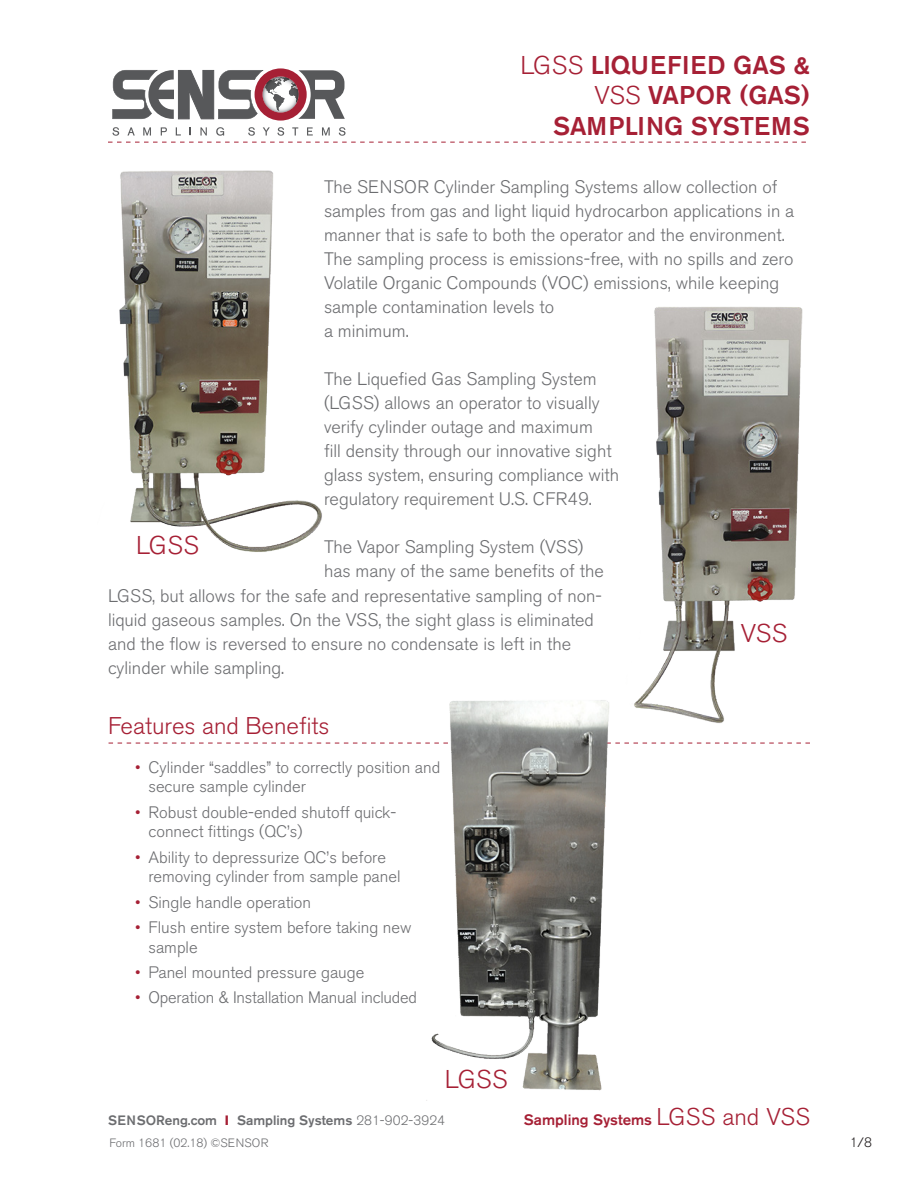
<style>
.page{position:relative;width:918px;height:1188px;background:#fff}
.page>*{position:absolute;margin:0;border:0;box-sizing:border-box;transform-origin:0 0}
.t1{font:68.55px "Akzidenz Grotesk BE Super";color:#57585a;scale:.75 1}
.Product_name{font:500 25.5px "Akzidenz Grotesk BE";color:#a62035}
.Product_name-2{font:300 25.5px "Akzidenz Grotesk BE";letter-spacing:.02em;color:#a62035}
.t2{font:300 24px "Akzidenz Grotesk BE";color:#a62035}
.t3{font:300 18px/24px "Akzidenz Grotesk BE";color:#6c6d70}
.t4{font:300 16.5px/19.8px "Akzidenz Grotesk BE";color:#6c6d70}
.t5{font:500 15px "Akzidenz Grotesk BE";color:#a62035}
.t6{font:500 13.5px "Akzidenz Grotesk BE";color:#6c6d70}
.body{font:300 13.5px "Akzidenz Grotesk BE";color:#231f20}
.t7{font:300 12px "Akzidenz Grotesk BE";color:#6c6d70}
.s1{font-weight:300}
.s2{color:#a62035}
.s3{font-weight:700;color:#a62035}
.s4{font-weight:300;font-size:24px}
</style>
<div class="page">
<svg style="left:109px;top:743px;width:701px;height:1px"></svg>
<img style="left:119px;top:170px;width:203px;height:382px">
<svg style="left:112px;top:68px;width:233px;height:53px"></svg>
<svg style="left:112px;top:127px;width:7px;height:9px"></svg>
<svg style="left:127px;top:127px;width:8px;height:8px"></svg>
<svg style="left:143px;top:127px;width:8px;height:8px"></svg>
<svg style="left:161px;top:127px;width:6px;height:8px"></svg>
<svg style="left:176px;top:127px;width:5px;height:8px"></svg>
<svg style="left:189px;top:127px;width:2px;height:8px"></svg>
<svg style="left:201px;top:127px;width:6px;height:8px"></svg>
<svg style="left:216px;top:127px;width:8px;height:9px"></svg>
<svg style="left:248px;top:127px;width:7px;height:9px"></svg>
<svg style="left:263px;top:127px;width:7px;height:8px"></svg>
<svg style="left:277px;top:127px;width:7px;height:9px"></svg>
<svg style="left:292px;top:127px;width:6px;height:8px"></svg>
<svg style="left:307px;top:127px;width:6px;height:8px"></svg>
<svg style="left:322px;top:127px;width:8px;height:8px"></svg>
<svg style="left:339px;top:127px;width:6px;height:9px"></svg>
<svg style="left:108px;top:142px;width:698px;height:1px"></svg>
<img style="left:634px;top:307px;width:169px;height:416px">
<img style="left:410px;top:700px;width:216px;height:391px">
<p class="t1" style="left:176px;top:55px;width:55px">N</p>
<p class="Product_name-2" style="left:136px;top:531px;width:64px">LGSS</p>
<p class="Product_name" style="left:520px;top:49px;width:291px"><span class="s1">LGSS</span> LIQUEFIED GAS &amp;</p>
<p class="Product_name" style="left:594px;top:80px;width:217px"><span class="s1">VSS</span> VAPOR (GAS)</p>
<p class="Product_name" style="left:553px;top:111px;width:258px">SAMPLING SYSTEMS</p>
<p class="t3" style="left:324px;top:175px;width:472px">The SENSOR Cylinder Sampling Systems allow collection of samples from gas and light liquid hydrocarbon applications in a manner that is safe to both the operator and the environment.<br>The sampling process is emissions-free, with no spills and zero Volatile Organic Compounds (VOC) emissions, while keeping sample contamination levels to</p>
<p class="t3" style="left:324px;top:319px;width:86px">a minimum.</p>
<p class="t3" style="left:324px;top:367px;width:297px">The Liquefied Gas Sampling System (LGSS) allows an operator to visually verify cylinder outage and maximum<br>fill density through our innovative sight glass system, ensuring compliance with regulatory requirement U.S. CFR49.</p>
<p class="t3" style="left:324px;top:535px;width:281px">The Vapor Sampling System (VSS) has many of the same benefits of the</p>
<p class="t3" style="left:108px;top:584px;width:496px">LGSS, but allows for the safe and representative sampling of non&shy;liquid gaseous samples. On the VSS, the sight glass is eliminated and the flow is reversed to ensure no condensate is left in the cylinder while sampling.</p>
<p class="t2" style="left:108px;top:712px;width:223px">Features and Benefits</p>
<p class="t4" style="left:148px;top:757px;width:293px;text-indent:-13px"><span class="s2">•</span> Cylinder “saddles” to correctly position and secure sample cylinder</p>
<p class="t4" style="left:148px;top:802px;width:249px;text-indent:-13px"><span class="s2">•</span> Robust double-ended shutoff quick&shy;connect fittings (QC’s)</p>
<p class="t4" style="left:148px;top:847px;width:254px;text-indent:-13px"><span class="s2">•</span> Ability to depressurize QC’s before removing cylinder from sample panel</p>
<p class="t4" style="left:135px;top:892px;width:178px"><span class="s2">•</span> Single handle operation</p>
<p class="t4" style="left:148px;top:918px;width:265px;text-indent:-13px"><span class="s2">•</span> Flush entire system before taking new sample</p>
<p class="t4" style="left:135px;top:963px;width:231px"><span class="s2">•</span> Panel mounted pressure gauge</p>
<p class="t4" style="left:135px;top:988px;width:284px"><span class="s2">•</span> Operation &amp; Installation Manual included</p>
<p class="Product_name-2" style="left:445px;top:1065px;width:64px">LGSS</p>
<p class="Product_name-2" style="left:741px;top:619px;width:48px">VSS</p>
<p class="t6" style="left:108px;top:1112px;width:339px">SENSOReng.com <span class="s3">I</span> Sampling Systems <span class="s1">281-902-3924</span></p>
<p class="t5" style="left:524px;top:1110px;width:288px">Sampling Systems <span class="s4">LGSS and VSS</span></p>
<p class="t7" style="left:110px;top:1136px;width:160px">Form 1681 (02.18) ©SENSOR</p>
<p class="body" style="left:850px;top:1134px;width:24px">1/8</p>
</div>
